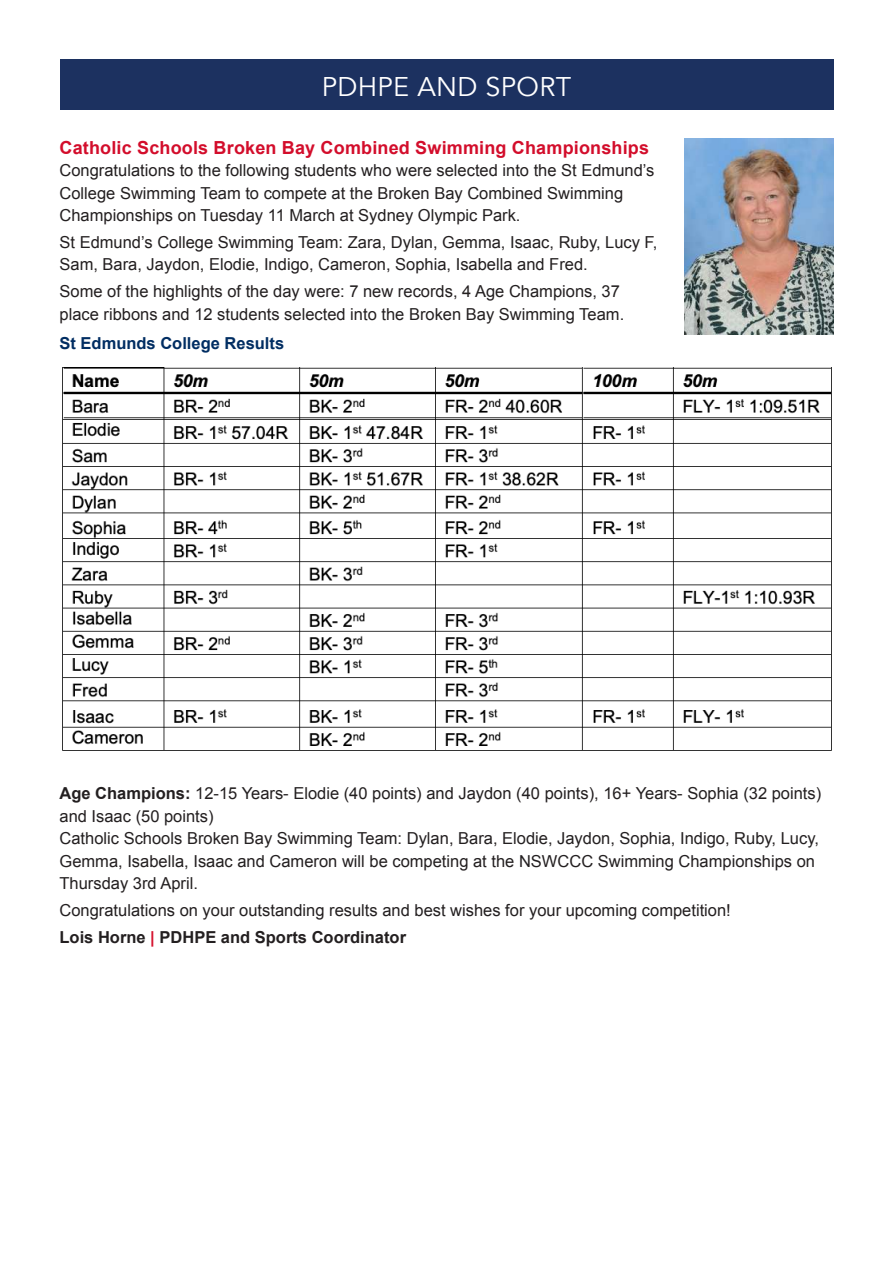
<style>
.page{position:relative;width:893px;height:1263px;background:#fff}
.page>*{position:absolute;margin:0;border:0;box-sizing:border-box;transform-origin:0 0}
.t1{font:27px "Avenir";letter-spacing:.01em;color:#fff}
.t2{font:700 18px "Arial";letter-spacing:.01em;color:#d30d2b}
.t3{font:16.5px/22.5px "Arial";color:#231f20}
.t4{font:700 16.5px "Arial";color:#002d62}
.s1{font-weight:700}
.s2{font-weight:700;color:#d40f2c}
</style>
<div class="page">
<div style="left:60px;top:60px;width:773px;height:50px;background:#1c3160"></div>
<img style="left:685px;top:139px;width:148px;height:195px">
<img style="left:62px;top:367px;width:770px;height:384px">
<h1 class="t1" style="left:322px;top:71px;width:251px">PDHPE AND SPORT</h1>
<p class="t2" style="left:60px;top:135px;width:591px">Catholic Schools Broken Bay Combined Swimming Championships</p>
<p class="t3" style="left:60px;top:159px;width:596px">Congratulations to the following students who were selected into the St Edmund’s<br>College Swimming Team to compete at the Broken Bay Combined Swimming<br>Championships on Tuesday 11 March at Sydney Olympic Park.</p>
<p class="t3" style="left:60px;top:231px;width:599px">St Edmund’s College Swimming Team: Zara, Dylan, Gemma, Isaac, Ruby, Lucy F,<br>Sam, Bara, Jaydon, Elodie, Indigo, Cameron, Sophia, Isabella and Fred.</p>
<p class="t3" style="left:60px;top:280px;width:566px">Some of the highlights of the day were: 7 new records, 4 Age Champions, 37 place ribbons and 12 students selected into the Broken Bay Swimming Team.</p>
<p class="t4" style="left:60px;top:332px;width:226px">St Edmunds College Results</p>
<p class="t3" style="left:60px;top:782px;width:763px"><span class="s1">Age Champions:</span> 12-15 Years- Elodie (40 points) and Jaydon (40 points), 16+ Years- Sophia (32 points) and Isaac (50 points)<br>Catholic Schools Broken Bay Swimming Team: Dylan, Bara, Elodie, Jaydon, Sophia, Indigo, Ruby, Lucy, Gemma, Isabella, Isaac and Cameron will be competing at the NSWCCC Swimming Championships on Thursday 3rd April.</p>
<p class="t3" style="left:60px;top:897px;width:673px;line-height:26.8px">Congratulations on your outstanding results and best wishes for your upcoming competition!<br><span class="s1">Lois Horne</span> <span class="s2">|</span> <span class="s1">PDHPE and Sports Coordinator</span></p>
</div>
